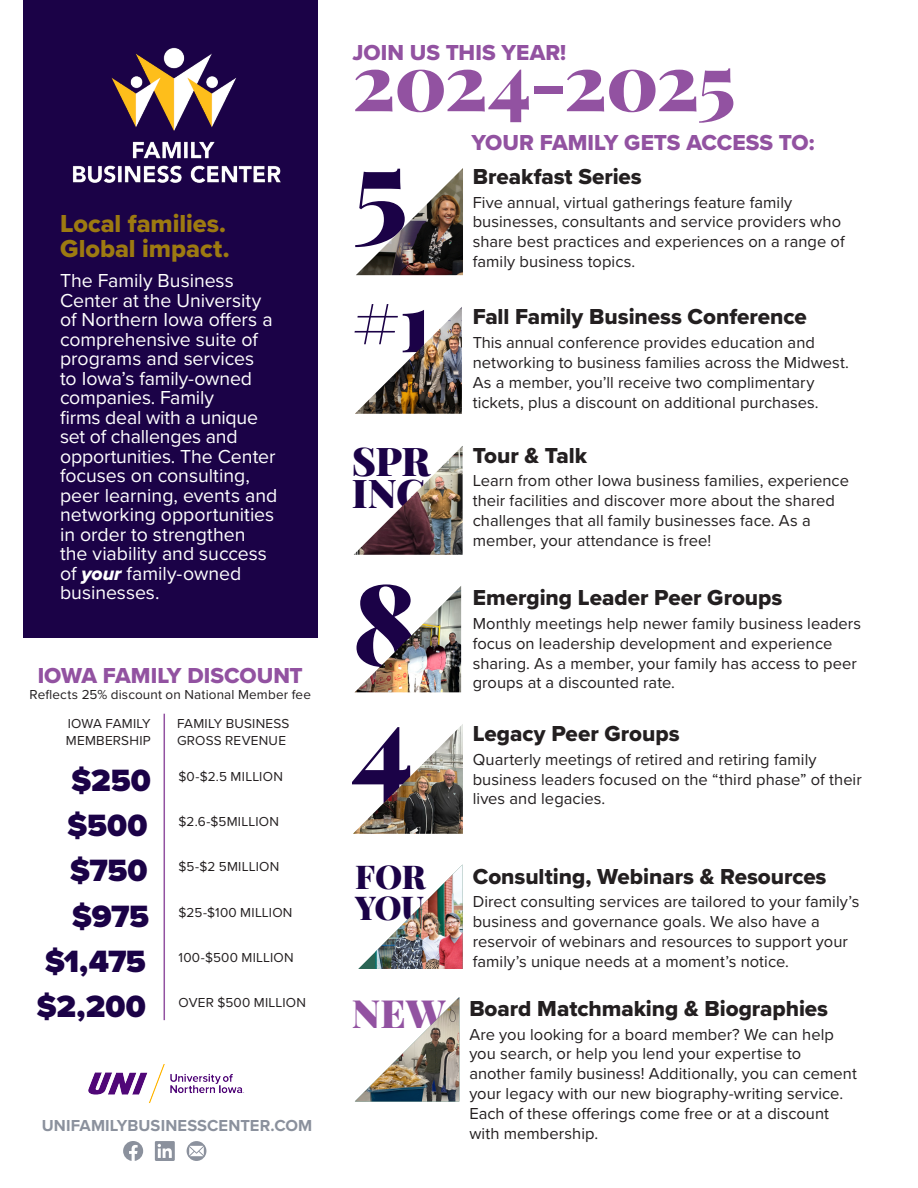
<style>
.page{position:relative;width:918px;height:1188px;background:#fff}
.page>*{position:absolute;margin:0;border:0;box-sizing:border-box;transform-origin:0 0}
.t1{font:900 112.5px "Playfair Display";color:#1b0247}
.t2{font:900 80.25px "Playfair Display";color:#1b0247}
.t3{font:900 78px "Playfair Display";letter-spacing:-.02em;color:#9252a1}
.t4{font:900 39.75px "Playfair Display";letter-spacing:-.015em;color:#1b0247}
.t5{font:900 39px "Playfair Display";color:#9252a1}
.t6{font:900 33px/30.8px "Playfair Display";letter-spacing:-.015em;color:#1b0247}
.t7{font:900 31.95px "Proxima Nova";color:#1b0247}
.t8{font:25.5px/25.5px "Proxima Nova Extrabld";letter-spacing:-.005em;color:#9d7a11}
.t9{font:22.5px "Proxima Nova Extrabld";letter-spacing:-.005em;color:#231f20}
.t10{font:22.5px "Proxima Nova Extrabld";color:#9252a1}
.t11{font:19.5px/19.5px "Proxima Nova";color:#fff}
.t12{font:16.5px/19.8px "Proxima Nova";letter-spacing:.005em;color:#231f20}
.t13{font:700 16.5px "Proxima Nova";letter-spacing:.005em;color:#8b919d}
.t14{font:13.5px/16.2px "Proxima Nova";letter-spacing:.015em;color:#231f20}
.s1{font-family:"Proxima Nova Extrabld It"}
</style>
<div class="page">
<div style="left:23px;top:0;width:295px;height:638px;background:#1b0247"></div>
<img style="left:356px;top:168px;width:107px;height:107px">
<img style="left:354px;top:446px;width:109px;height:109px">
<img style="left:355px;top:586px;width:106px;height:106px">
<img style="left:355px;top:307px;width:107px;height:107px">
<img style="left:353px;top:724px;width:110px;height:110px">
<svg style="left:358px;top:952px;width:17px;height:17px"></svg>
<img style="left:375px;top:864px;width:88px;height:105px">
<img style="left:355px;top:997px;width:104px;height:104px">
<img style="left:88px;top:1064px;width:156px;height:39px">
<svg style="left:123px;top:1141px;width:20px;height:20px"></svg>
<svg style="left:155px;top:1141px;width:20px;height:20px"></svg>
<svg style="left:187px;top:1141px;width:19px;height:20px"></svg>
<hr style="left:164px;top:714px;width:1px;height:306px;background:#9252a1">
<img style="left:72px;top:47px;width:209px;height:136px">
<p class="t8" style="left:60px;top:210px;width:171px">Local families.<br>Global impact.</p>
<p class="t11" style="left:60px;top:270px;width:219px">The Family Business<br>Center at the University of Northern Iowa offers a comprehensive suite of programs and services<br>to Iowa’s family-owned companies. Family<br>firms deal with a unique set of challenges and opportunities. The Center focuses on consulting, peer learning, events and networking opportunities in order to strengthen the viability and success of <span class="s1">your</span> family-owned businesses.</p>
<p class="t10" style="left:38px;top:659px;width:267px">IOWA FAMILY DISCOUNT</p>
<p class="t14" style="left:30px;top:686px;width:283px">Reflects 25% discount on National Member fee</p>
<p class="t14" style="left:66px;top:715px;width:86px">IOWA FAMILY<br>MEMBERSHIP</p>
<p class="t14" style="left:177px;top:715px;width:114px">FAMILY BUSINESS<br>GROSS REVENUE</p>
<p class="t7" style="left:71px;top:756px;width:81px">$250</p>
<p class="t7" style="left:67px;top:802px;width:82px">$500</p>
<p class="t7" style="left:70px;top:847px;width:79px">$750</p>
<p class="t7" style="left:72px;top:892px;width:79px">$975</p>
<p class="t7" style="left:45px;top:937px;width:103px">$1,475</p>
<p class="t7" style="left:36px;top:983px;width:111px">$2,200</p>
<p class="t14" style="left:179px;top:768px;width:106px">$0-$2.5 MILLION</p>
<p class="t14" style="left:179px;top:813px;width:102px">$2.6-$5MILLION</p>
<p class="t14" style="left:179px;top:858px;width:102px">$5-$2 5MILLION</p>
<p class="t14" style="left:179px;top:903px;width:116px">$25-$100 MILLION</p>
<p class="t14" style="left:179px;top:949px;width:117px">100-$500 MILLION</p>
<p class="t14" style="left:179px;top:994px;width:129px">OVER $500 MILLION</p>
<p class="t13" style="left:42px;top:1113px;width:272px">UNIFAMILYBUSINESSCENTER.COM</p>
<p class="t10" style="left:352px;top:36px;width:215px">JOIN US THIS YEAR!</p>
<p class="t3" style="left:352px;top:20px;width:385px">2024-2025</p>
<p class="t1" style="left:353px;top:99px;width:57px">5</p>
<p class="t2" style="left:352px;top:259px;width:81px">#1</p>
<p class="t4" style="left:352px;top:429px;width:80px">SPR</p>
<p class="t4" style="left:352px;top:461px;width:76px">ING</p>
<p class="t1" style="left:352px;top:535px;width:68px">8</p>
<p class="t1" style="left:352px;top:656px;width:63px">4</p>
<p class="t6" style="left:355px;top:859px;width:72px">FOR<br>YOU</p>
<p class="t5" style="left:352px;top:983px;width:95px">NEW</p>
<p class="t10" style="left:472px;top:126px;width:345px">YOUR FAMILY GETS ACCESS TO:</p>
<p class="t9" style="left:473px;top:160px;width:171px">Breakfast Series</p>
<p class="t12" style="left:473px;top:192px;width:373px">Five annual, virtual gatherings feature family businesses, consultants and service providers who share best practices and experiences on a range of family business topics.</p>
<p class="t9" style="left:473px;top:300px;width:336px">Fall Family Business Conference</p>
<p class="t12" style="left:473px;top:332px;width:378px">This annual conference provides education and networking to business families across the Midwest.<br>As a member, you’ll receive two complimentary tickets, plus a discount on additional purchases.</p>
<p class="t9" style="left:473px;top:439px;width:116px">Tour &amp; Talk</p>
<p class="t12" style="left:473px;top:470px;width:378px">Learn from other Iowa business families, experience their facilities and discover more about the shared challenges that all family businesses face. As a member, your attendance is free!</p>
<p class="t9" style="left:473px;top:580px;width:311px">Emerging Leader Peer Groups</p>
<p class="t12" style="left:473px;top:613px;width:390px">Monthly meetings help newer family business leaders focus on leadership development and experience sharing. As a member, your family has access to peer groups at a discounted rate.</p>
<p class="t9" style="left:473px;top:717px;width:208px">Legacy Peer Groups</p>
<p class="t12" style="left:473px;top:749px;width:391px">Quarterly meetings of retired and retiring family business leaders focused on the “third phase” of their lives and legacies.</p>
<p class="t9" style="left:473px;top:860px;width:355px">Consulting, Webinars &amp; Resources</p>
<p class="t12" style="left:473px;top:891px;width:388px">Direct consulting services are tailored to your family’s business and governance goals. We also have a reservoir of webinars and resources to support your family’s unique needs at a moment’s notice.</p>
<p class="t9" style="left:469px;top:992px;width:360px">Board Matchmaking &amp; Biographies</p>
<p class="t12" style="left:469px;top:1024px;width:389px">Are you looking for a board member? We can help you search, or help you lend your expertise to another family business! Additionally, you can cement your legacy with our new biography-writing service.<br>Each of these offerings come free or at a discount with membership.</p>
</div>
